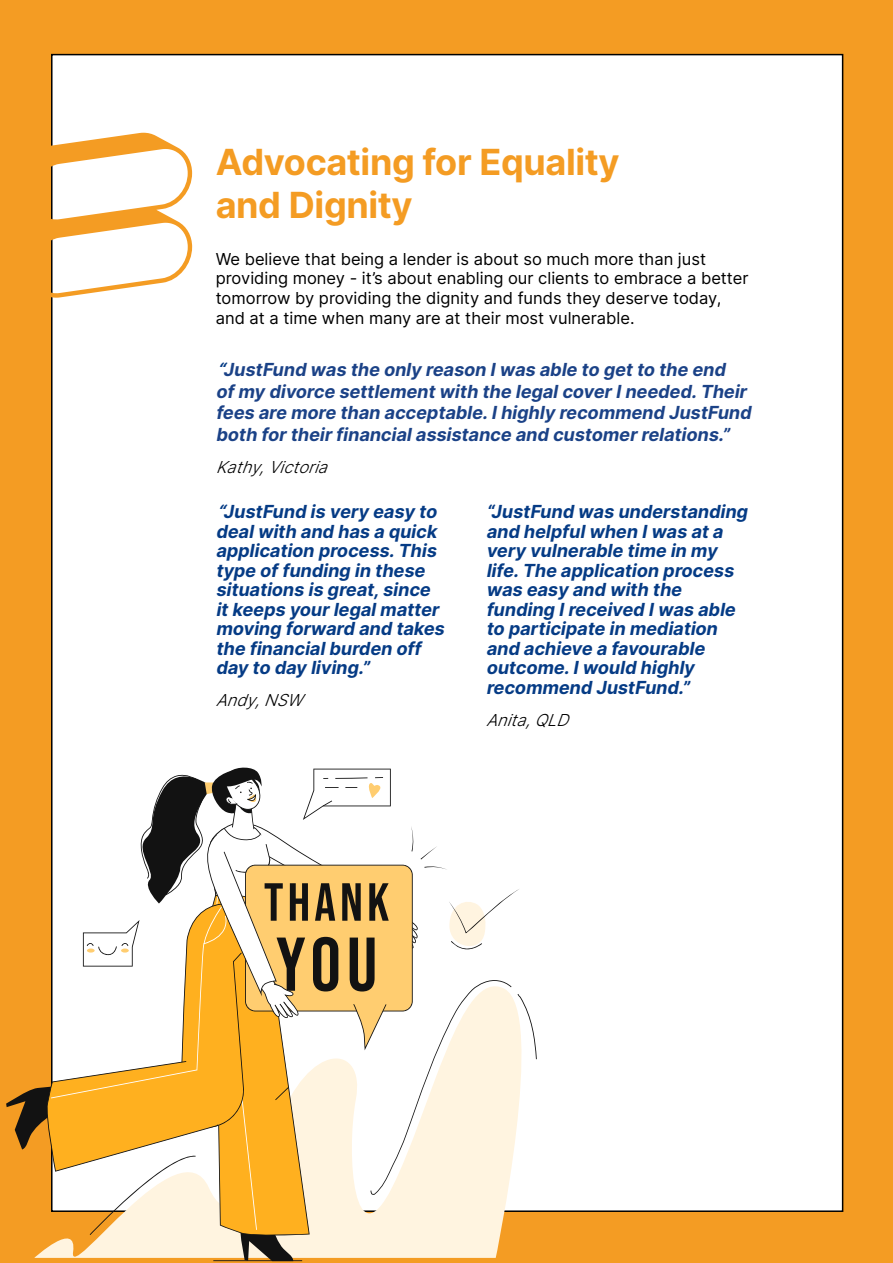
<style>
.page{position:relative;width:893px;height:1263px;background:#f49c23}
.page>*{position:absolute;margin:0;border:0;box-sizing:border-box;transform-origin:0 0}
.t1{font:700 36px/43.2px "Inter";letter-spacing:-.01em;color:#f49c23}
.t2{font:italic 700 18px/19.5px "Inter";color:#053b85}
.t3{font:italic 700 18px/21.6px "Inter";color:#1b4287}
.t4{font:16.5px/19.8px "Inter";color:#000}
.t5{font:italic 300 16.5px "Inter";color:#000}
.s1{color:#053b85}
</style>
<div class="page">
<div style="left:52px;top:55px;width:791px;height:1156px;background:#fff"></div>
<svg style="left:51px;top:133px;width:141px;height:165px"></svg>
<svg style="left:293px;top:996px;width:244px;height:265px"></svg>
<svg style="left:6px;top:1087px;width:287px;height:174px"></svg>
<svg style="left:45px;top:761px;width:475px;height:476px"></svg>
<h1 class="t1" style="left:216px;top:139px;width:405px">Advocating for Equality and Dignity</h1>
<p class="t4" style="left:216px;top:248px;width:534px">We believe that being a lender is about so much more than just providing money - it’s about enabling our clients to embrace a better tomorrow by providing the dignity and funds they deserve today, and at a time when many are at their most vulnerable.</p>
<p class="t3" style="left:216px;top:358px;width:541px"><span class="s1">“</span>JustFund was the only reason Iwas able to getto the end ofmy divorce settlementwith the legalcoverIneeded.Their fees are more than acceptable.Ihighly recommend JustFund both fortheirfinancialassistance and customerrelations.”</p>
<p class="t5" style="left:216px;top:455px;width:121px">Kathy,Victoria</p>
<p class="t2" style="left:216px;top:501px;width:234px">“JustFund is very easy to dealwith and has a quick application process.This type offunding in these situations is great,since itkeeps yourlegalmatter moving forward and takes the financialburden off day to day living.”</p>
<p class="t5" style="left:216px;top:688px;width:96px">Andy,NSW</p>
<p class="t2" style="left:486px;top:501px;width:267px">“JustFund was understanding and helpfulwhen Iwas ata very vulnerable time in my life.The application process was easy and with the funding Ireceived Iwas able to participate in mediation and achieve a favourable outcome.Iwould highly recommend JustFund.”</p>
<p class="t5" style="left:486px;top:708px;width:92px">Anita,QLD</p>
</div>
